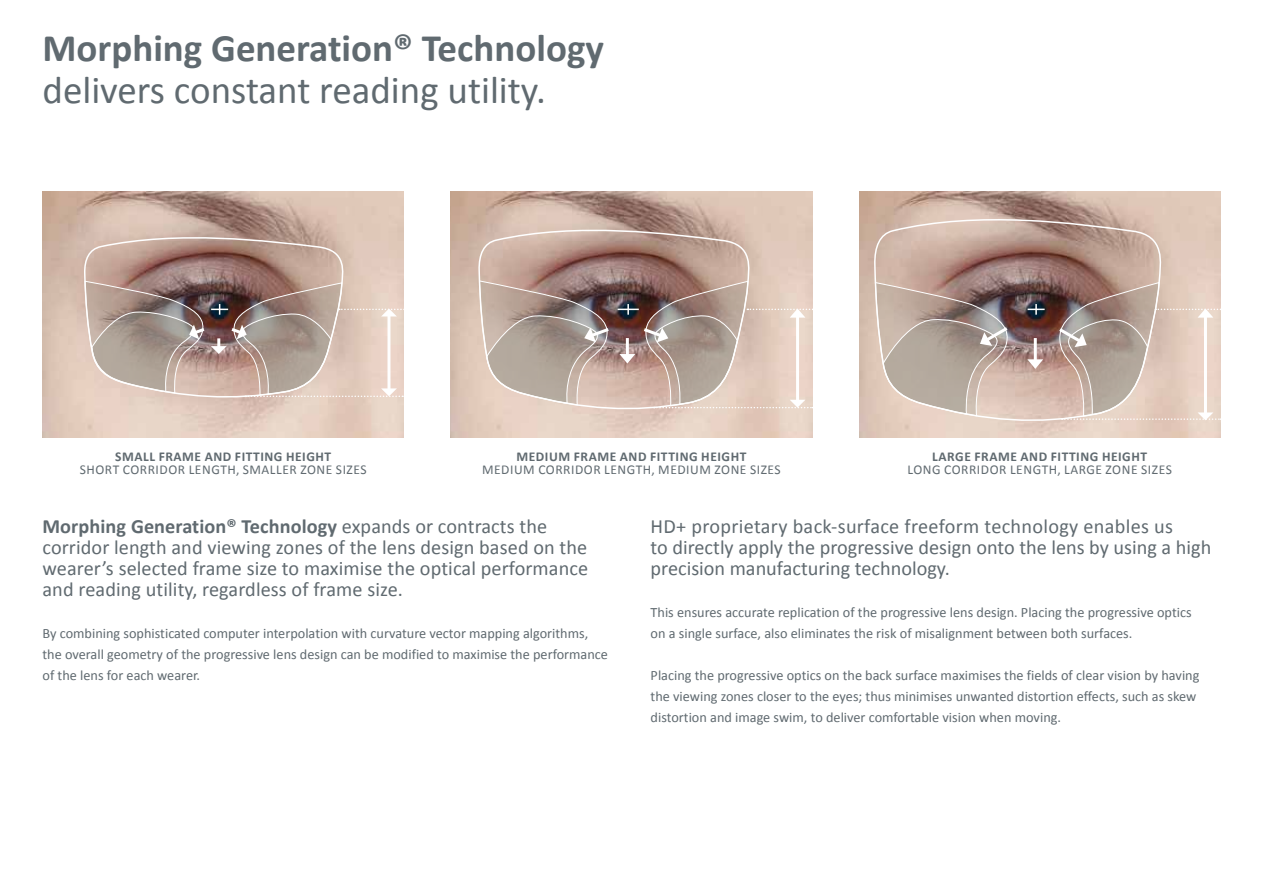
<style>
.page{position:relative;width:1263px;height:893px;background:#fff}
.page>*{position:absolute;margin:0;border:0;box-sizing:border-box;transform-origin:0 0}
.t1{font:39px "Calibri";color:#606a70}
.t2{font:700 39px "Calibri";color:#606a70}
.t3{font:20.25px/21px "Calibri";letter-spacing:.005em;color:#606a70}
.t4{font:14.25px/21px "Calibri";color:#606a70}
.t5{font:13.5px "Calibri";letter-spacing:.04em;color:#606a70}
.t6{font:700 13.5px "Calibri";letter-spacing:.04em;color:#606a70}
.s1{font-weight:700}
</style>
<div class="page">
<img style="left:859px;top:191px;width:361px;height:247px">
<img style="left:43px;top:191px;width:361px;height:247px">
<img style="left:451px;top:191px;width:361px;height:247px">
<svg style="left:84px;top:230px;width:265px;height:172px;background:#b99b90"></svg>
<svg style="left:84px;top:280px;width:320px;height:117px;background:#b6a299"></svg>
<svg style="left:479px;top:222px;width:277px;height:192px;background:#bd9f94"></svg>
<svg style="left:479px;top:280px;width:334px;height:128px;background:#b9a59b"></svg>
<svg style="left:874px;top:210px;width:294px;height:217px;background:#b89c91"></svg>
<svg style="left:1027px;top:304px;width:17px;height:11px"></svg>
<svg style="left:1027px;top:359px;width:16px;height:10px"></svg>
<hr style="left:1034px;top:338px;width:3px;height:22px;background:#fff">
<svg style="left:1056px;top:282px;width:165px;height:138px;background:#c7b2a7"></svg>
<svg style="left:875px;top:282px;width:136px;height:135px;background:#b8a89e"></svg>
<h1 class="t2" style="left:43px;top:24px;width:563px">MORPHING GENERATION® TECHNOLOGY</h1>
<h1 class="t1" style="left:43px;top:66px;width:505px">delivers constant reading utility.</h1>
<p class="t6" style="left:115px;top:448px;width:9px">SMALL</p>
<p class="t6" style="left:159px;top:448px;width:25px">FRAME</p>
<p class="t6" style="left:205px;top:448px;width:120px">AND FITTING HEIGHT</p>
<p class="t5" style="left:80px;top:461px;width:141px">Short Corridor Length</p>
<p class="t5" style="left:236px;top:461px;width:131px">, Smaller Zone Sizes</p>
<p class="t6" style="left:516px;top:448px;width:83px">MEDIUM FRAME</p>
<p class="t6" style="left:620px;top:448px;width:120px">AND FITTING HEIGHT</p>
<p class="t5" style="left:482px;top:461px;width:154px">Medium Corridor Length</p>
<p class="t5" style="left:652px;top:461px;width:130px">, Medium Zone Sizes</p>
<p class="t6" style="left:932px;top:448px;width:68px">LARGE FRAME</p>
<p class="t6" style="left:1020px;top:448px;width:120px">AND FITTING HEIGHT</p>
<p class="t5" style="left:907px;top:461px;width:134px">Long Corridor Length</p>
<p class="t5" style="left:1057px;top:461px;width:115px">, Larg e Zone Sizes</p>
<p class="t3" style="left:43px;top:516px;width:547px"><span class="s1">MORPHING GENERATION® TECHNOLOGY</span> expands or contracts the corridor length and viewing zones of the lens design based on the wearer’s selected frame size to maximise the optical performance and reading utility, regardless of frame size.</p>
<p class="t4" style="left:43px;top:623px;width:567px">By combining sophisticated computer interpolation with curvature vector mapping algorithms, the overall geometry of the progressive lens design can be modified to maximise the performance of the lens for each wearer.</p>
<h2 class="t3" style="left:651px;top:516px;width:562px">HD+ proprietary back-surface freeform technology enables us<br>to directly apply the progressive design onto the lens by using a high precision manufacturing technology.</h2>
<p class="t4" style="left:651px;top:602px;width:542px">This ensures accurate replication of the progressive lens design. Placing the progressive optics on a single surface, also eliminates the risk of misalignment between both surfaces.</p>
<p class="t4" style="left:651px;top:665px;width:550px">Placing the progressive optics on the back surface maximises the fields of clear vision by having the viewing zones closer to the eyes; thus minimises unwanted distortion effects, such as skew distortion and image swim, to deliver comfortable vision when moving.</p>
</div>
